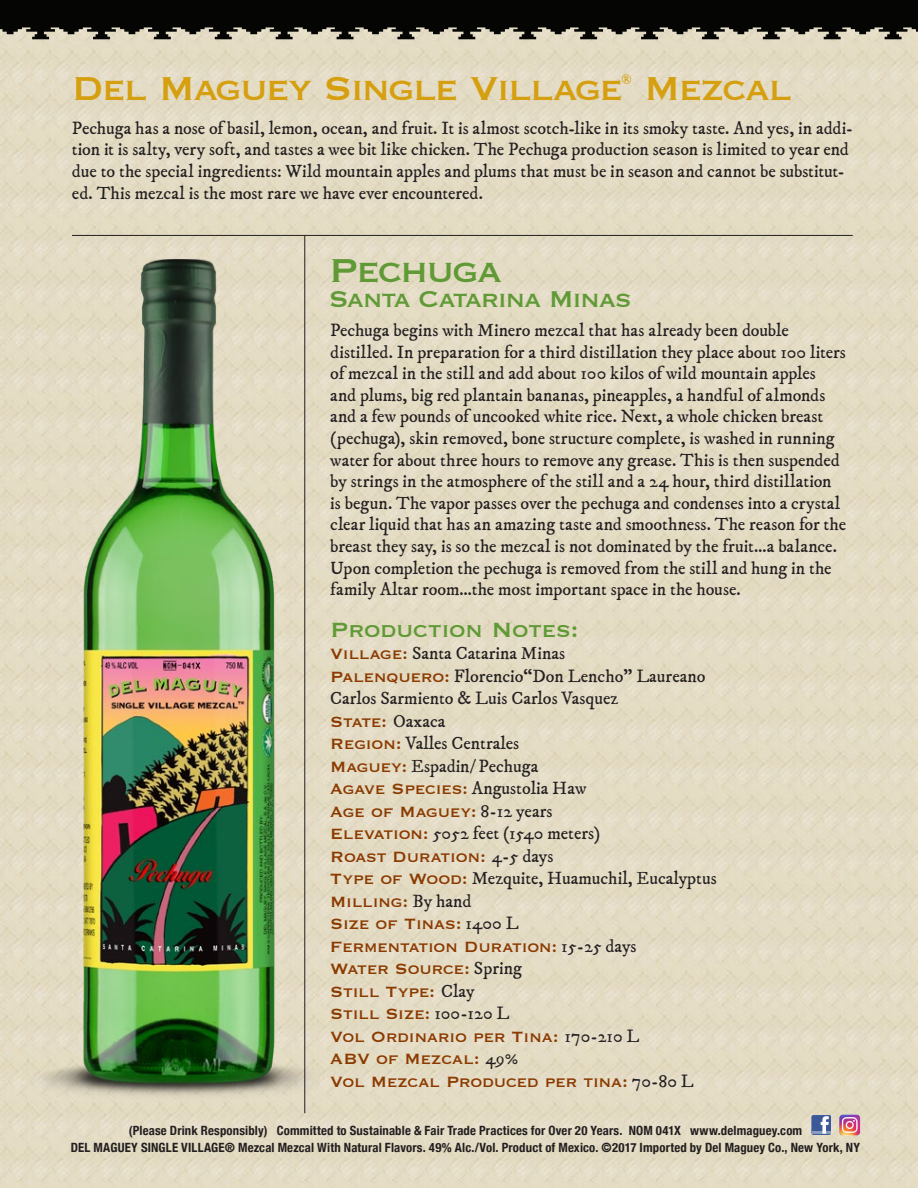
<style>
.page{position:relative;width:918px;height:1188px;background:#fff}
.page>*{position:absolute;margin:0;border:0;box-sizing:border-box;transform-origin:0 0}
.t1{font:43.5px "Copperplate";letter-spacing:-.055em;color:#d59f0f}
.t2{font:43.5px "Copperplate";letter-spacing:-.05em;color:#609a36}
.t3{font:30px "Copperplate";letter-spacing:-.05em;color:#609a36}
.t4{font:27px "Copperplate";letter-spacing:-.02em;color:#609a36}
.t5{font:19.5px/22.5px "Copperplate";letter-spacing:-.02em;color:#8b3a00}
.t6{font:18px/21.6px "IM FELL DW Pica Roman";color:#231f20}
.t7{font:13.5px "IM FELL DW Pica Roman";color:#d59f0f}
.t8{font:700 condensed 12.75px/16.5px "Helvetica Neue";letter-spacing:.015em;color:#231f20;text-align:center}
.s1{font-family:"Copperplate";font-size:19.5px;color:#8b3a00}
.s2{font-family:"IM FELL DW Pica Roman";font-size:18px;color:#231f20}
</style>
<div class="page">
<div style="left:1px;top:39px;width:917px;height:1149px;background:#e3dbc4"></div>
<svg style="left:0;top:0;width:918px;height:39px;background:#2c2a25"></svg>
<svg style="left:811px;top:1115px;width:20px;height:20px"></svg>
<img style="left:838px;top:1113px;width:24px;height:24px">
<hr style="left:305px;top:236px;width:1px;height:877px;background:#231f20">
<hr style="left:72px;top:235px;width:781px;height:1px;background:#231f20">
<img style="left:14px;top:256px;width:311px;height:850px">
<h1 class="t1" style="left:72px;top:60px;width:553px">Del Maguey Single Village</h1>
<p class="t7" style="left:621px;top:71px;width:12px">®</p>
<h1 class="t1" style="left:644px;top:60px;width:150px">Mezcal</h1>
<p class="t6" style="left:72px;top:117px;width:783px">Pechuga has a nose of basil, lemon, ocean, and fruit. It is almost scotch-like in its smoky taste. And yes, in addi&shy;tion it is salty, very soft, and tastes a wee bit like chicken. The Pechuga production season is limited to year end due to the special ingredients: Wild mountain apples and plums that must be in season and cannot be substitut&shy;ed. This mezcal is the most rare we have ever encountered.</p>
<h1 class="t2" style="left:329px;top:242px;width:174px">Pechuga</h1>
<h2 class="t3" style="left:329px;top:279px;width:304px">Santa Catarina Minas</h2>
<p class="t6" style="left:330px;top:320px;width:517px">Pechuga begins with Minero mezcal that has already been double distilled. In preparation for a third distillation they place about 100 liters of mezcal in the still and add about 100 kilos of wild mountain apples and plums, big red plantain bananas, pineapples, a handful of almonds and a few pounds of uncooked white rice. Next, a whole chicken breast (pechuga), skin removed, bone structure complete, is washed in running water for about three hours to remove any grease. This is then suspended by strings in the atmosphere of the still and a 24 hour, third distillation is begun. The vapor passes over the pechuga and condenses into a crystal clear liquid that has an amazing taste and smoothness. The reason for the breast they say, is so the mezcal is not dominated by the fruit…a balance.<br>Upon completion the pechuga is removed from the still and hung in the family Altar room…the most important space in the house.</p>
<h3 class="t4" style="left:330px;top:612px;width:250px">Production Notes:</h3>
<p class="t6" style="left:330px;top:642px;width:377px;line-height:22.5px"><span class="s1">Village:</span> Santa Catarina Minas<br><span class="s1">Palenquero:</span> Florencio“Don Lencho” Laureano<br>Carlos Sarmiento &amp; Luis Carlos Vasquez</p>
<p class="t5" style="left:330px;top:709px;width:117px">State: <span class="s2">Oaxaca</span></p>
<p class="t6" style="left:330px;top:732px;width:210px;line-height:22.5px"><span class="s1">Region:</span> Valles Centrales<br><span class="s1">Maguey:</span> Espadin/ Pechuga</p>
<p class="t5" style="left:330px;top:776px;width:258px">Agave Species: <span class="s2">Angustolia Haw<br></span>Age of Maguey: <span class="s2">8-12 years</span></p>
<p class="t6" style="left:330px;top:823px;width:272px"><span class="s1">Elevation:</span> 5052 feet (1540 meters)</p>
<p class="t5" style="left:330px;top:844px;width:225px">Roast Duration: <span class="s2">4-5 days</span></p>
<p class="t6" style="left:330px;top:868px;width:388px"><span class="s1">Type of Wood:</span> Mezquite, Huamuchil, Eucalyptus</p>
<p class="t5" style="left:330px;top:889px;width:365px">Milling: <span class="s2">By hand<br></span>Size of Tinas: <span class="s2">1400 L<br></span>Fermentation Duration: <span class="s2">15-25 days<br></span>Water Source: <span class="s2">Spring<br></span>Still Type: <span class="s2">Clay<br></span>Still Size: <span class="s2">100-120 L<br></span>Vol Ordinario per Tina: <span class="s2">170-210 L<br></span>ABV of Mezcal: <span class="s2">49%<br></span>Vol Mezcal Produced per tina: <span class="s2">70-80 L</span></p>
<p class="t8" style="left:71px;top:1122px;width:791px">(Please Drink Responsibly) Committed to Sustainable &amp; Fair Trade Practices for Over 20 Years. NOM 041X www.delmaguey.com<br>DEL MAGUEY SINGLE VILLAGE® Mezcal Mezcal With Natural Flavors. 49% Alc./Vol. Product of Mexico. ©2017 Imported by Del Maguey Co., New York, NY</p>
</div>
